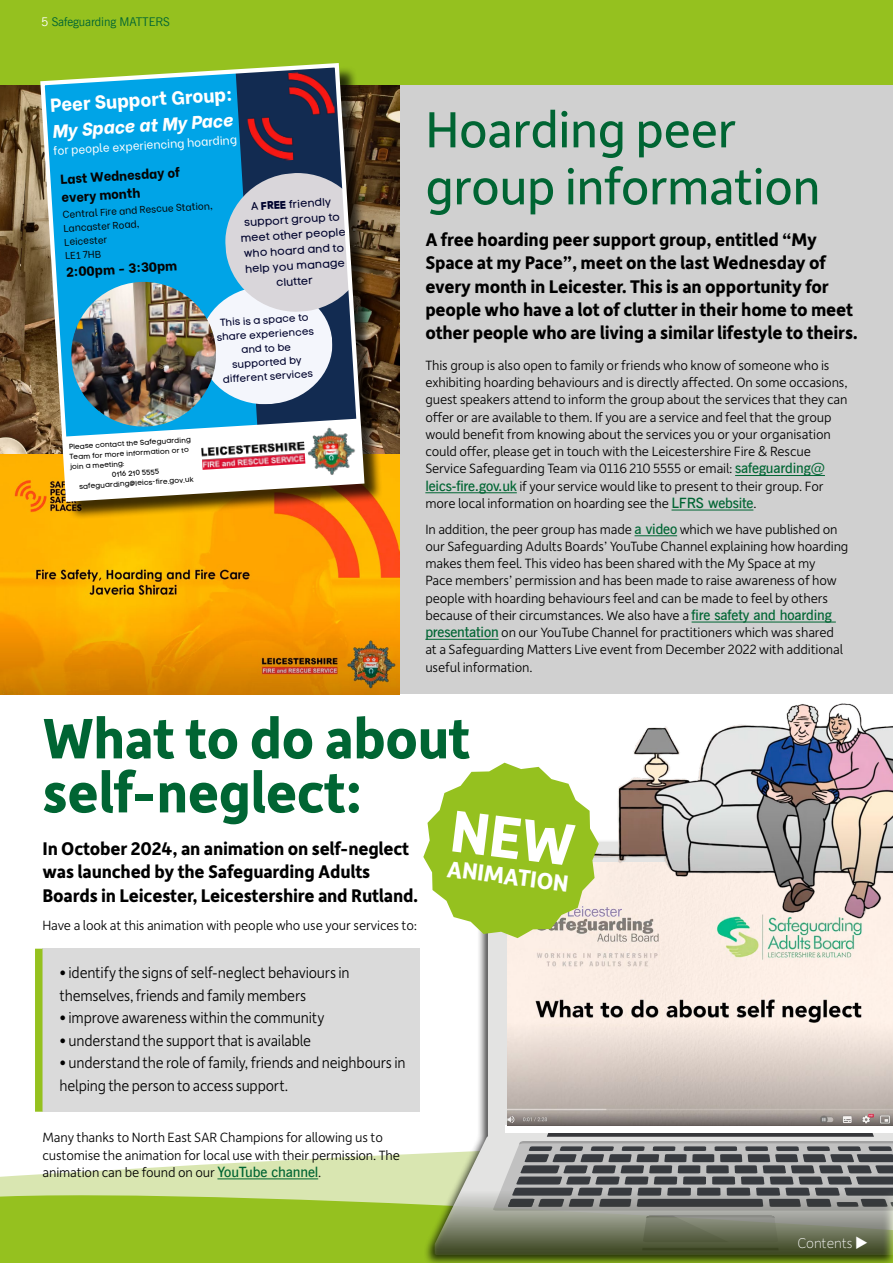
<style>
.page{position:relative;width:893px;height:1263px;background:#fff}
.page>*{position:absolute;margin:0;border:0;box-sizing:border-box;transform-origin:0 0}
.Heading{font:700 60.6px/54px "Depot New";letter-spacing:-.01em;color:#006533}
.Heading-2{font:54px/57px "Depot New";letter-spacing:-.01em;color:#006533}
.Body_copy{font:700 24.75px "Depot New";color:#fff}
.Intro_Text{font:700 19.5px/23.4px "Depot New";letter-spacing:-.01em;color:#000}
.Heading-3{font:700 19.5px/23.4px "Depot New";letter-spacing:-.01em;color:#000}
.t1{font:800 18.9px "Be Vietnam";color:#fff}
.t2{font:italic 800 18.15px "Be Vietnam";color:#fff}
.Boxed_body_FIRST{font:300 16.5px/22.5px "Depot New";letter-spacing:-.015em;color:#000;scale:.95 1}
.Sub_heading{font:100 15px "Depot New";letter-spacing:-.01em;color:#fff}
.Body_copy-2{font:300 14.25px/17.2px "Depot New";letter-spacing:-.01em;color:#000}
.t3{font:800 13.2px/18.1px "Be Vietnam";color:#050303}
.t4{font:12px "News Gothic BT";letter-spacing:-.01em;color:#006533}
.t5{font:11.7px "Be Vietnam";color:#fff}
.t6{font:11.1px/15.5px "Code Pro Normal LC";color:#00032d;text-align:center}
.t7{font:10.2px/14.1px "Code Pro Normal LC";color:#00032d;text-align:center}
.t8{font:9.9px/14px "Be Vietnam";color:#050303}
.t9{font:7.2px "Code Pro Normal LC";color:#040404}
.s1{color:#fff}
.s2{font-family:"Code Pro Bold LC"}
.s3{font-family:"News Gothic BT";font-weight:600;color:#006533}
</style>
<div class="page">
<svg style="left:115px;top:1153px;width:308px;height:17px"></svg>
<svg style="left:0;top:1170px;width:423px;height:93px;background:#a9cc4b"></svg>
<div style="left:0;top:0;width:893px;height:85px;background:#95c11f"></div>
<div style="left:0;top:85px;width:893px;height:608px;background:#d0d0d0"></div>
<hr style="left:735px;top:475px;width:90px;height:1px;background:#006533">
<hr style="left:425px;top:492px;width:92px;height:1px;background:#006533">
<hr style="left:671px;top:509px;width:82px;height:1px;background:#006533">
<hr style="left:634px;top:535px;width:43px;height:1px;background:#006533">
<hr style="left:692px;top:621px;width:144px;height:1px;background:#006533">
<hr style="left:425px;top:639px;width:74px;height:1px;background:#006533">
<img style="left:0;top:454px;width:400px;height:240px">
<img style="left:0;top:85px;width:400px;height:369px">
<div style="left:43px;top:66px;width:340px;height:454px;background:#000;opacity:.75"></div>
<img style="left:38px;top:63px;width:329px;height:441px">
<div style="left:43px;top:949px;width:377px;height:163px;background:#dadada"></div>
<div style="left:35px;top:949px;width:8px;height:163px;background:#95c11f"></div>
<hr style="left:217px;top:1178px;width:101px;height:1px;background:#006533">
<div style="left:423px;top:838px;width:470px;height:425px;background:#000;opacity:.75"></div>
<div style="left:488px;top:938px;width:19px;height:194px;background:#e3e3e2"></div>
<div style="left:435px;top:1250px;width:458px;height:5px;background:#414d26"></div>
<svg style="left:435px;top:1132px;width:458px;height:118px;background:#979f81"></svg>
<hr style="left:642px;top:1248px;width:137px;height:2px;background:#a1a1a1">
<svg style="left:493px;top:1132px;width:400px;height:110px;background:#80837e"></svg>
<div style="left:505px;top:1125px;width:388px;height:7px;background:#fff"></div>
<img style="left:507px;top:954px;width:386px;height:171px">
<img style="left:491px;top:703px;width:402px;height:251px">
<svg style="left:423px;top:763px;width:176px;height:175px"></svg>
<p class="t4" style="left:41px;top:15px;width:130px"><span class="s1">5</span> Safeguarding MATTERS</p>
<p class="t1" style="left:50px;top:89px;width:184px;rotate:-3deg">Peer Support Group:</p>
<p class="t2" style="left:51px;top:117px;width:183px;rotate:-4deg">My Space at My Pace</p>
<p class="t5" style="left:53px;top:142px;width:186px;rotate:-4deg">for people experiencing hoarding</p>
<p class="t3" style="left:60px;top:169px;width:122px;rotate:-4deg">Last Wednesday of every month</p>
<p class="t8" style="left:62px;top:206px;width:152px;rotate:-3deg">Central Fire and Rescue Station,<br>Lancaster Road,<br>Leicester<br>LE1 7HB</p>
<p class="t3" style="left:65px;top:262px;width:113px;rotate:-4deg">2:00pm - 3:30pm</p>
<p class="t6" style="left:238px;top:200px;width:107px;rotate:-4deg">A <span class="s2">FREE</span> friendly support group to meet other people who hoard and to help you manage clutter</p>
<p class="t7" style="left:215px;top:316px;width:99px;rotate:-4deg">This is a space to share experiences and to be supported by different services</p>
<p class="t9" style="left:69px;top:443px;width:124px;rotate:-4deg">Please contact the Safeguarding</p>
<p class="t9" style="left:69px;top:453px;width:121px;rotate:-4deg">Team for more information or to</p>
<p class="t9" style="left:70px;top:463px;width:56px;rotate:-4deg">join a meeting:</p>
<p class="t9" style="left:112px;top:470px;width:49px;rotate:-4deg">0116 210 5555</p>
<p class="t9" style="left:79px;top:483px;width:116px;rotate:-4deg">safeguarding@leics-fire.gov.uk</p>
<p class="Heading-2" style="left:425px;top:99px;width:397px">Hoarding peer group information</p>
<p class="Intro_Text" style="left:425px;top:227px;width:434px">A free hoarding peer support group, entitled “My Space at my Pace”, meet on the last Wednesday of every month in Leicester. This is an opportunity for people who have a lot of clutter in their home to meet other people who are living a similar lifestyle to theirs.</p>
<p class="Body_copy-2" style="left:425px;top:356px;width:424px">This group is also open to family or friends who know of someone who is exhibiting hoarding behaviours and is directly affected. On some occasions, guest speakers attend to inform the group about the services that they can offer or are available to them. If you are a service and feel that the group would benefit from knowing about the services you or your organisation could offer, please get in touch with the Leicestershire Fire &amp; Rescue Service Safeguarding Team via 0116 210 5555 or email: <span class="s3">safeguarding@ leics-fire.gov.uk</span> if your service would like to present to their group. For more local information on hoarding see the <span class="s3">LFRS website</span>.</p>
<p class="Body_copy-2" style="left:425px;top:520px;width:425px">In addition, the peer group has made <span class="s3">a video</span> which we have published on our Safeguarding Adults Boards’ YouTube Channel explaining how hoarding makes them feel. This video has been shared with the My Space at my<br>Pace members’ permission and has been made to raise awareness of how people with hoarding behaviours feel and can be made to feel by others because of their circumstances. We also have a <span class="s3">fire safety and hoarding presentation</span> on our YouTube Channel for practitioners which was shared at a Safeguarding Matters Live event from December 2022 with additional useful information.</p>
<p class="Heading" style="left:43px;top:709px;width:429px">What to do about self-neglect:</p>
<p class="Heading-3" style="left:43px;top:836px;width:377px">In October 2024, an animation on self-neglect was launched by the Safeguarding Adults<br>Boards in Leicester, Leicestershire and Rutland.</p>
<p class="Body_copy-2" style="left:43px;top:916px;width:376px">Have a look at this animation with people who use your services to:</p>
<p class="Boxed_body_FIRST" style="left:60px;top:961px;width:307px">• identify the signs of self-neglect behaviours in themselves, friends and family members</p>
<p class="Boxed_body_FIRST" style="left:60px;top:1006px;width:280px">• improve awareness within the community</p>
<p class="Boxed_body_FIRST" style="left:60px;top:1028px;width:266px">• understand the support that is available</p>
<p class="Boxed_body_FIRST" style="left:60px;top:1051px;width:366px">• understand the role of family, friends and neighbours in helping the person to access support.</p>
<p class="Body_copy-2" style="left:43px;top:1128px;width:359px">Many thanks to North East SAR Champions for allowing us to customise the animation for local use with their permission. The animation can be found on our <span class="s3">YouTube channel</span>.</p>
<p class="Body_copy" style="left:449px;top:852px;width:124px;rotate:7deg">ANIMATION</p>
<p class="Sub_heading" style="left:797px;top:1233px;width:72px">Contents ◆</p>
</div>
